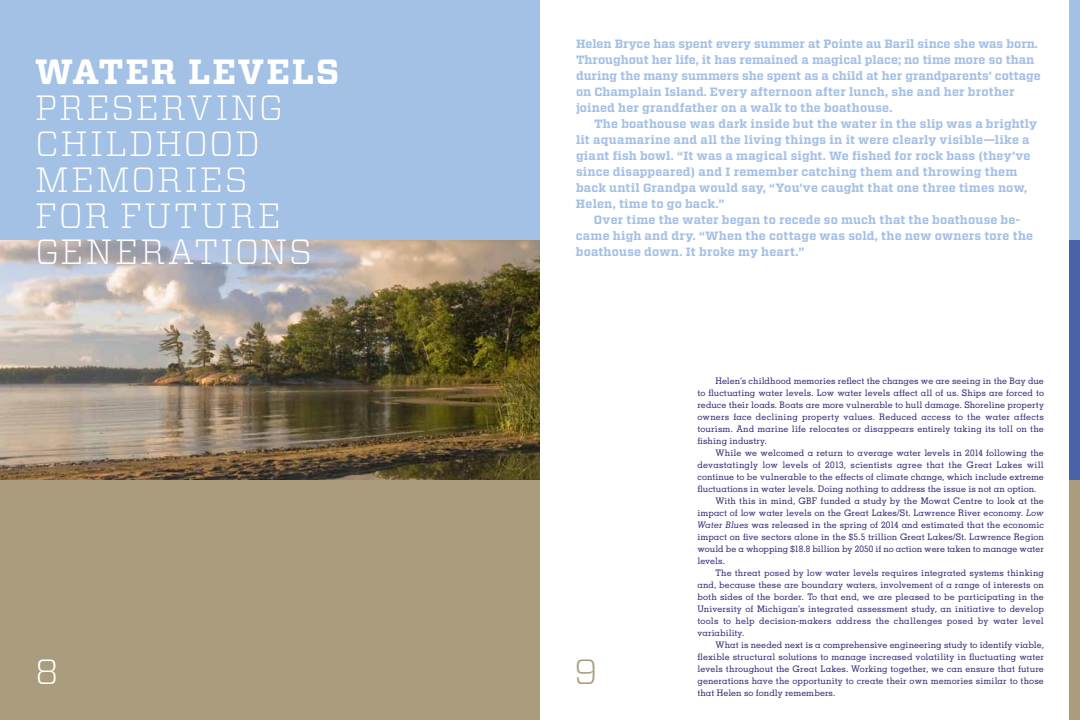
<style>
.page{position:relative;width:1080px;height:720px;background:#fff}
.page>*{position:absolute;margin:0;border:0;box-sizing:border-box;transform-origin:0 0}
.t1{font:300 35px/36px "Vitesse";letter-spacing:.055em;color:#fff}
.t2{font:700 35px "Vitesse";letter-spacing:.05em;color:#fff}
.t3{font:300 35px "Vitesse";color:#a99d7d}
.t4{font:700 12px/16px "Vitesse";letter-spacing:.01em;color:#a3c0e5}
.t5{font:500 9px/12px "Memphis LT Std";letter-spacing:.005em;color:#392d7a;text-align:justify}
.s1{font-style:italic}
</style>
<div class="page">
<div style="left:0;top:0;width:540px;height:240px;background:#a3c0e5"></div>
<div style="left:0;top:480px;width:540px;height:240px;background:#a99d7d"></div>
<img style="left:0;top:240px;width:540px;height:240px">
<div style="left:1069px;top:480px;width:11px;height:240px;background:#a99d7d"></div>
<div style="left:1069px;top:240px;width:11px;height:240px;background:#4a62a8"></div>
<div style="left:1069px;top:0;width:11px;height:240px;background:#a3c0e5"></div>
<h1 class="t2" style="left:35px;top:48px;width:30px">Wat</h1>
<h1 class="t2" style="left:125px;top:48px;width:215px">er Levels</h1>
<h1 class="t1" style="left:35px;top:89px;width:279px">PRESERVING<br>CHILDHOOD<br>MEMORIES<br>FOR FUTURE<br>GENERATIONS</h1>
<p class="t4" style="left:576px;top:36px;width:466px">Helen Bryce has spent every summer at Pointe au Baril since she was born.<br>Throughout her life, it has remained a magical place; no time more so than during the many summers she spent as a child at her grandparents’ cottage on Champlain Island. Every afternoon after lunch, she and her brother joined her grandfather on a walk to the boathouse.</p>
<p class="t4" style="left:576px;top:116px;width:463px;text-indent:18px">The boathouse was dark inside but the water in the slip was a brightly lit aquamarine and all the living things in it were clearly visible—like a giant fish bowl. “It was a magical sight. We fished for rock bass (they’ve since disappeared) and I remember catching them and throwing them back until Grandpa would say, “You’ve caught that one three times now, Helen, time to go back.”</p>
<h2 class="t4" style="left:576px;top:212px;width:459px;text-indent:18px">Over time the water began to recede so much that the boathouse be&shy;came high and dry. “When the cottage was sold, the new owners tore the boathouse down. It broke my heart.”</h2>
<h1 class="t1" style="left:35px;top:653px;width:25px">8</h1>
<h1 class="t3" style="left:574px;top:648px;width:25px">9</h1>
<p class="t5" style="left:698px;top:375px;width:348px;text-indent:18px">Helen’s childhood memories reflect the changes we are seeing in the Bay due to fluctuating water levels. Low water levels affect all of us. Ships are forced to reduce their loads. Boats are more vulnerable to hull damage. Shoreline property owners face declining property values. Reduced access to the water affects tourism. And marine life relocates or disappears entirely taking its toll on the fishing industry.</p>
<p class="t5" style="left:716px;top:447px;width:330px">While we welcomed a return to average water levels in 2014 following the</p>
<p class="t5" style="left:698px;top:459px;width:348px">devastatingly low levels of 2013, scientists agree that the Great Lakes will</p>
<p class="t5" style="left:698px;top:471px;width:348px">continue to be vulnerable to the effects of climate change, which include extreme</p>
<p class="t5" style="left:698px;top:483px;width:341px">fluctuations in water levels. Doing nothing to address the issue is not an option.</p>
<p class="t5" style="left:716px;top:495px;width:330px">With this in mind, GBF funded a study by the Mowat Centre to look at the</p>
<p class="t5" style="left:698px;top:507px;width:348px">impact of low water levels on the Great Lakes/St. Lawrence River economy. <span class="s1">Low</span></p>
<p class="t5" style="left:698px;top:519px;width:348px"><span class="s1">Water Blues</span> was released in the spring of 2014 and estimated that the economic</p>
<p class="t5" style="left:698px;top:531px;width:348px">impact on five sectors alone in the $5.5 trillion Great Lakes/St. Lawrence Region</p>
<p class="t5" style="left:698px;top:543px;width:348px">would be a whopping $18.8 billion by 2050 if no action were taken to manage water</p>
<p class="t5" style="left:698px;top:555px;width:29px">levels.</p>
<p class="t5" style="left:716px;top:567px;width:330px">The threat posed by low water levels requires integrated systems thinking</p>
<p class="t5" style="left:698px;top:579px;width:348px">and, because these are boundary waters, involvement of a range of interests on</p>
<p class="t5" style="left:698px;top:591px;width:348px">both sides of the border. To that end, we are pleased to be participating in the</p>
<p class="t5" style="left:698px;top:603px;width:348px">University of Michigan’s integrated assessment study, an initiative to develop</p>
<p class="t5" style="left:698px;top:615px;width:348px">tools to help decision-makers address the challenges posed by water level</p>
<p class="t5" style="left:698px;top:627px;width:48px">variability.</p>
<p class="t5" style="left:716px;top:639px;width:330px">What is needed next is a comprehensive engineering study to identify viable,</p>
<p class="t5" style="left:698px;top:651px;width:348px">flexible structural solutions to manage increased volatility in fluctuating water</p>
<p class="t5" style="left:698px;top:663px;width:348px">levels throughout the Great Lakes. Working together, we can ensure that future</p>
<p class="t5" style="left:698px;top:675px;width:348px">generations have the opportunity to create their own memories similar to those</p>
<p class="t5" style="left:698px;top:687px;width:139px">that Helen so fondly remembers.</p>
</div>
